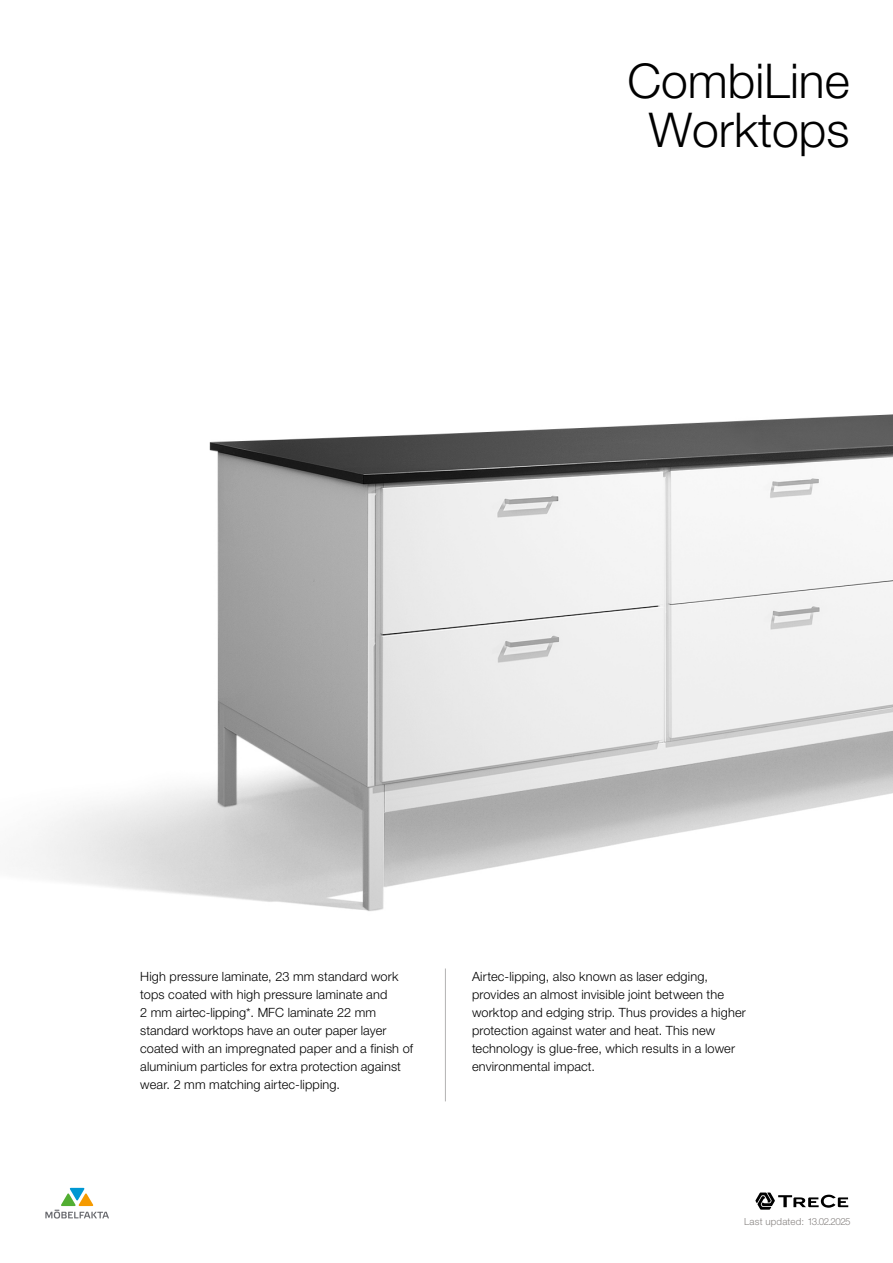
<style>
.page{position:relative;width:893px;height:1263px;background:#fff}
.page>*{position:absolute;margin:0;border:0;box-sizing:border-box;transform-origin:0 0}
.t1{font:300 48px/49.5px "Helvetica Neue LT Std";color:#000;text-align:center}
.t2{font:300 12.75px/18px "Helvetica Neue LT Std";letter-spacing:.01em;color:#000}
.t3{font:300 9.75px "Helvetica Neue LT Std";letter-spacing:.015em;color:#878381}
</style>
<div class="page">
<svg style="left:755px;top:1192px;width:93px;height:17px"></svg>
<svg style="left:45px;top:1188px;width:64px;height:30px"></svg>
<img style="left:21px;top:414px;width:872px;height:497px">
<hr style="left:445px;top:968px;width:1px;height:133px;background:#b3b2b2">
<h1 class="t1" style="left:627px;top:55px;width:224px">CombiLine<br>Worktops</h1>
<p class="t2" style="left:140px;top:967px;width:274px">High pressure laminate, 23 mm standard work tops coated with high pressure laminate and<br>2 mm airtec-lipping*. MFC laminate 22 mm standard worktops have an outer paper layer coated with an impregnated paper and a finish of aluminium particles for extra protection against wear. 2 mm matching airtec-lipping.</p>
<p class="t2" style="left:472px;top:967px;width:275px">Airtec-lipping, also known as laser edging, provides an almost invisible joint between the worktop and edging strip. Thus provides a higher protection against water and heat. This new technology is glue-free, which results in a lower environmental impact.</p>
<p class="t3" style="left:744px;top:1215px;width:108px">Last updated: 13.02.2025</p>
</div>
